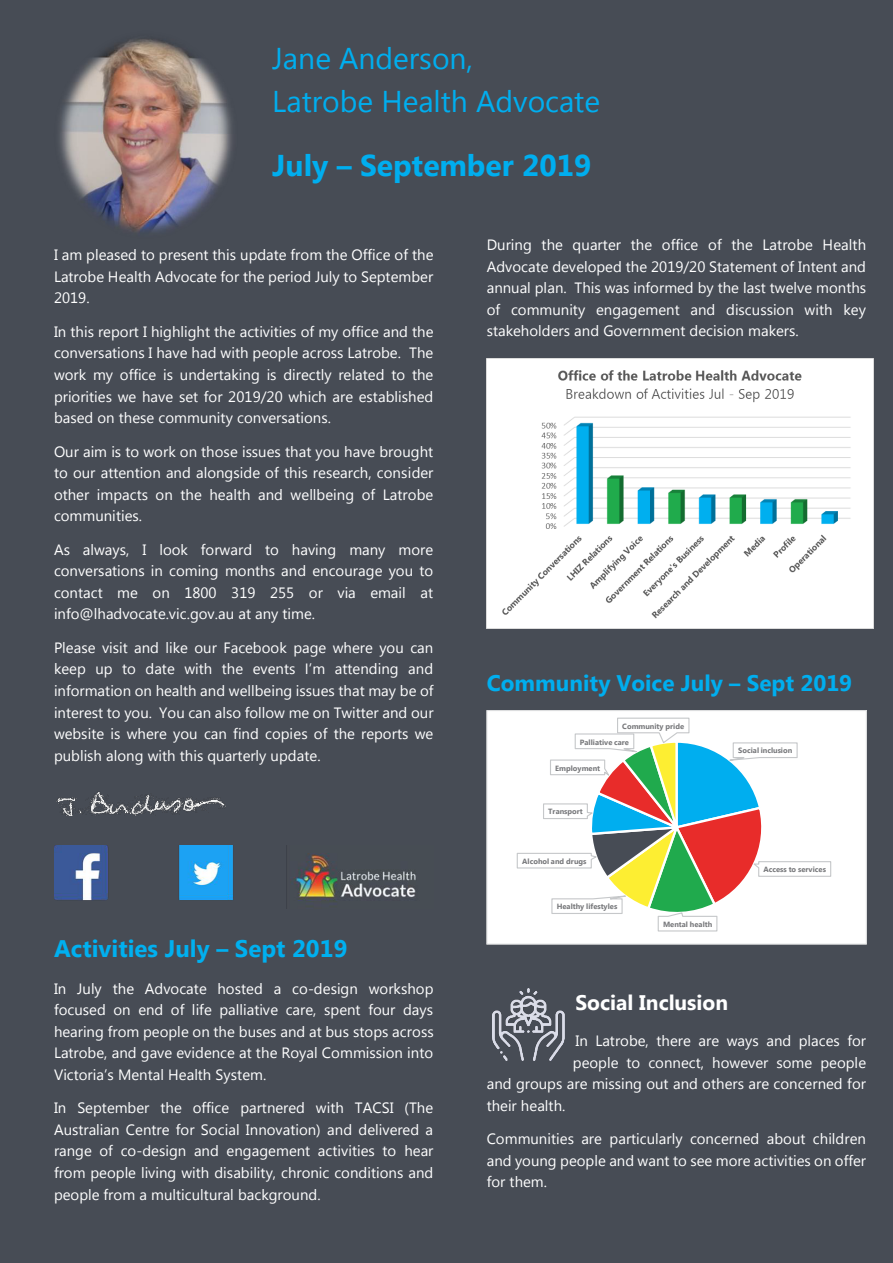
<style>
.page{position:relative;width:893px;height:1263px;background:#474c55}
.page>*{position:absolute;margin:0;border:0;box-sizing:border-box;transform-origin:0 0}
.t1{font:30px/43px "Lao UI";color:#00aeef}
.t2{font:700 30px "Lao UI";color:#00aeef}
.t3{font:700 24px "Lao UI";color:#00b0f0}
.t4{font:700 22.5px "Lao UI";color:#00aeef}
.t5{font:700 21px "Lao UI";color:#fff}
.t6{font:15px/21.6px "Lao UI";color:#fff;text-align:justify}
.t7{font:15px/21.6px "Segoe UI";color:#fff;text-align:justify}
.t8{font:700 7.5px "Lao UI";color:#77787b}
</style>
<div class="page">
<div style="left:487px;top:710px;width:379px;height:234px;background:#fff"></div>
<svg style="left:516px;top:717px;width:316px;height:215px"></svg>
<div style="left:486px;top:710px;width:381px;height:235px;border:1px solid #dcddde"></div>
<img style="left:59px;top:39px;width:173px;height:193px">
<img style="left:54px;top:846px;width:362px;height:62px">
<img style="left:486px;top:359px;width:387px;height:270px">
<img style="left:56px;top:792px;width:170px;height:23px">
<img style="left:492px;top:988px;width:73px;height:73px">
<h1 class="t1" style="left:272px;top:35px;width:329px">Jane Anderson,<br>Latrobe Health Advocate</h1>
<h1 class="t2" style="left:272px;top:146px;width:321px">July – September 2019</h1>
<p class="t6" style="left:54px;top:244px;width:381px">I am pleased to present this update from the Office of the Latrobe Health Advocate for the period July to September 2019.</p>
<p class="t6" style="left:54px;top:320px;width:381px">In this report I highlight the activities of my office and the conversations I have had with people across Latrobe. The work my office is undertaking is directly related to the priorities we have set for 2019/20 which are established based on these community conversations.</p>
<p class="t6" style="left:54px;top:440px;width:381px">Our aim is to work on those issues that you have brought to our attention and alongside of this research, consider other impacts on the health and wellbeing of Latrobe communities.</p>
<p class="t6" style="left:54px;top:538px;width:381px">As always, I look forward to having many more conversations in coming months and encourage you to contact me on 1800 319 255 or via email at info@lhadvocate.vic.gov.au at any time.</p>
<p class="t7" style="left:54px;top:636px;width:381px">Please visit and like our Facebook page where you can keep up to date with the events I’m attending and information on health and wellbeing issues that may be of interest to you. You can also follow me on Twitter and our website is where you can find copies of the reports we publish along with this quarterly update.</p>
<h2 class="t3" style="left:54px;top:932px;width:295px">Activities July – Sept 2019</h2>
<p class="t6" style="left:54px;top:977px;width:381px">In July the Advocate hosted a co-design workshop focused on end of life palliative care, spent four days hearing from people on the buses and at bus stops across Latrobe, and gave evidence at the Royal Commission into Victoria’s Mental Health System.</p>
<p class="t6" style="left:54px;top:1097px;width:381px">In September the office partnered with TACSI (The Australian Centre for Social Innovation) and delivered a range of co-design and engagement activities to hear from people living with disability, chronic conditions and people from a multicultural background.</p>
<p class="t6" style="left:487px;top:233px;width:381px">During the quarter the office of the Latrobe Health Advocate developed the 2019/20 Statement of Intent and annual plan. This was informed by the last twelve months of community engagement and discussion with key stakeholders and Government decision makers.</p>
<h3 class="t4" style="left:487px;top:668px;width:367px">Community Voice July – Sept 2019</h3>
<p class="t8" style="left:622px;top:721px;width:63px">Community pride</p>
<p class="t8" style="left:580px;top:737px;width:51px">Palliative care</p>
<p class="t8" style="left:555px;top:763px;width:46px">Employment</p>
<p class="t8" style="left:548px;top:807px;width:36px">Transport</p>
<p class="t8" style="left:522px;top:856px;width:66px">Alcohol and drugs</p>
<p class="t8" style="left:557px;top:902px;width:62px">Healthy lifestyles</p>
<p class="t8" style="left:738px;top:746px;width:56px">Social inclusion</p>
<p class="t8" style="left:663px;top:919px;width:51px">Mental health</p>
<p class="t8" style="left:763px;top:864px;width:64px">Access to services</p>
<h3 class="t5" style="left:575px;top:989px;width:154px">Social Inclusion</h3>
<p class="t6" style="left:575px;top:1029px;width:292px">In Latrobe, there are ways and places for</p>
<p class="t6" style="left:573px;top:1051px;width:295px">people to connect, however some people</p>
<p class="t6" style="left:487px;top:1072px;width:381px">and groups are missing out and others are concerned for</p>
<p class="t6" style="left:487px;top:1094px;width:80px">their health.</p>
<p class="t6" style="left:487px;top:1127px;width:381px">Communities are particularly concerned about children and young people and want to see more activities on offer for them.</p>
</div>
